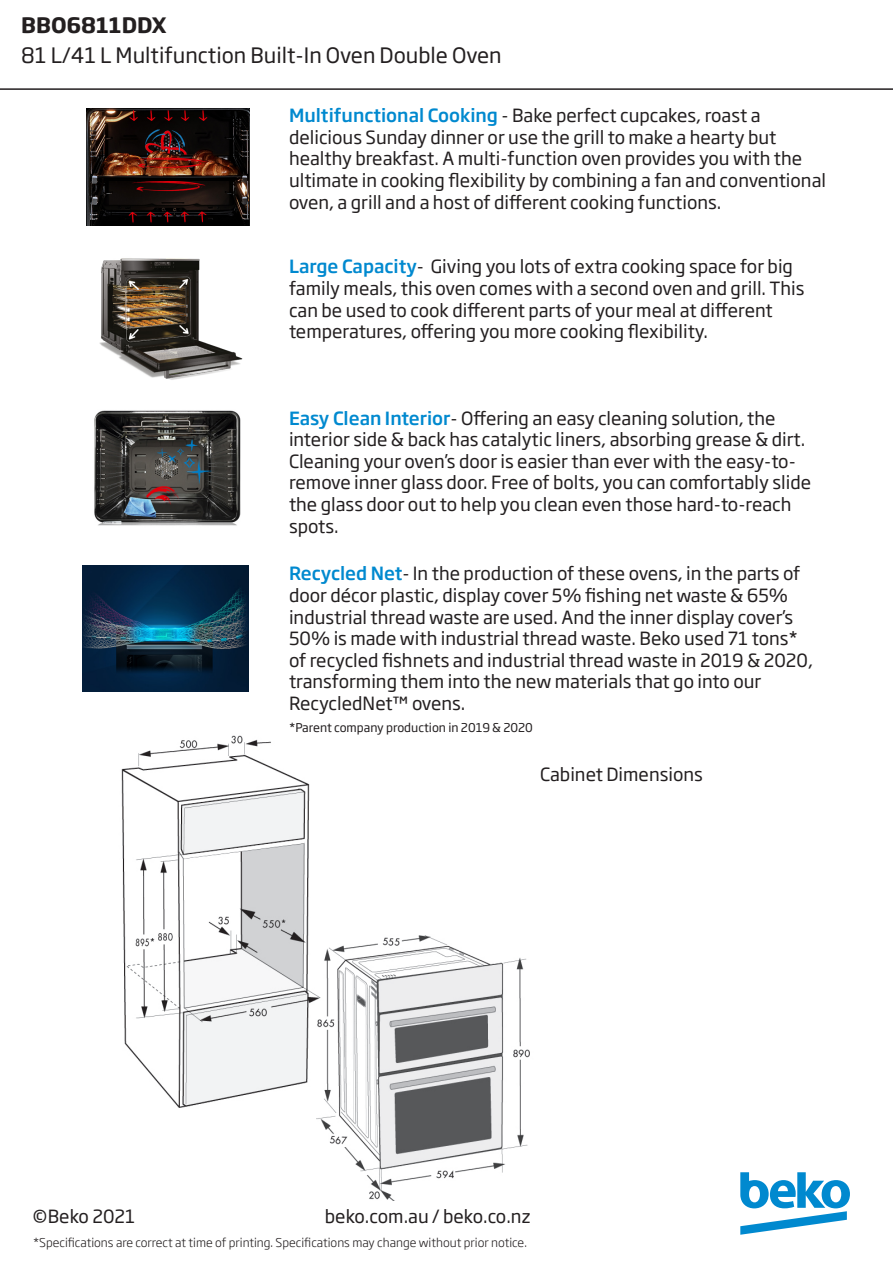
<style>
.page{position:relative;width:893px;height:1263px;background:#fff}
.page>*{position:absolute;margin:0;border:0;box-sizing:border-box;transform-origin:0 0}
.t1{font:21px "Soho Gothic Pro";color:#231f20}
.t2{font:700 21px "Soho Gothic Pro";color:#231f20}
.t3{font:18px/21.6px "Soho Gothic Pro";color:#231f20}
.t4{font:300 12px "Soho Gothic Pro";color:#231f20}
.t5{font:12px "Soho Gothic Pro";color:#231f20}
.s1{font-weight:500;color:#0089cf}
</style>
<div class="page">
<hr style="left:0;top:88px;width:893px;height:2px;background:#231f20">
<img style="left:121px;top:735px;width:409px;height:465px">
<img style="left:99px;top:258px;width:144px;height:122px">
<img style="left:94px;top:410px;width:147px;height:116px">
<img style="left:86px;top:108px;width:164px;height:118px">
<svg style="left:740px;top:1172px;width:110px;height:63px"></svg>
<img style="left:82px;top:565px;width:167px;height:126px">
<p class="t2" style="left:21px;top:9px;width:147px">BBO6811DDX</p>
<p class="t1" style="left:21px;top:39px;width:482px">81 L/41 L Multifunction Built-In Oven Double Oven</p>
<p class="t3" style="left:289px;top:104px;width:539px"><span class="s1">Multifunctional Cooking</span> - Bake perfect cupcakes, roast a delicious Sunday dinner or use the grill to make a hearty but healthy breakfast. A multi-function oven provides you with the ultimate in cooking flexibility by combining a fan and conventional oven, a grill and a host of different cooking functions.</p>
<p class="t3" style="left:289px;top:255px;width:517px"><span class="s1">Large Capacity</span>- Giving you lots of extra cooking space for big family meals, this oven comes with a second oven and grill. This can be used to cook different parts of your meal at different temperatures, offering you more cooking flexibility.</p>
<p class="t3" style="left:289px;top:406px;width:524px"><span class="s1">Easy Clean Interior</span>- Offering an easy cleaning solution, the interior side &amp; back has catalytic liners, absorbing grease &amp; dirt.<br>Cleaning your oven’s door is easier than ever with the easy-to&shy;remove inner glass door. Free of bolts, you can comfortably slide the glass door out to help you clean even those hard-to-reach spots.</p>
<p class="t3" style="left:289px;top:562px;width:525px"><span class="s1">Recycled Net</span>- In the production of these ovens, in the parts of door décor plastic, display cover 5% fishing net waste &amp; 65% industrial thread waste are used. And the inner display cover’s 50% is made with industrial thread waste. Beko used 71 tons* of recycled fishnets and industrial thread waste in 2019 &amp; 2020, transforming them into the new materials that go into our RecycledNet™ ovens.</p>
<p class="t5" style="left:289px;top:718px;width:245px">*Parent company production in 2019 &amp; 2020</p>
<p class="t3" style="left:540px;top:762px;width:164px">Cabinet Dimensions</p>
<p class="t3" style="left:33px;top:1205px;width:104px">©Beko 2021</p>
<p class="t3" style="left:325px;top:1205px;width:207px">beko.com.au / beko.co.nz</p>
<p class="t4" style="left:33px;top:1233px;width:495px">*Specifications are correct at time of printing. Specifications may change without prior notice.</p>
</div>
